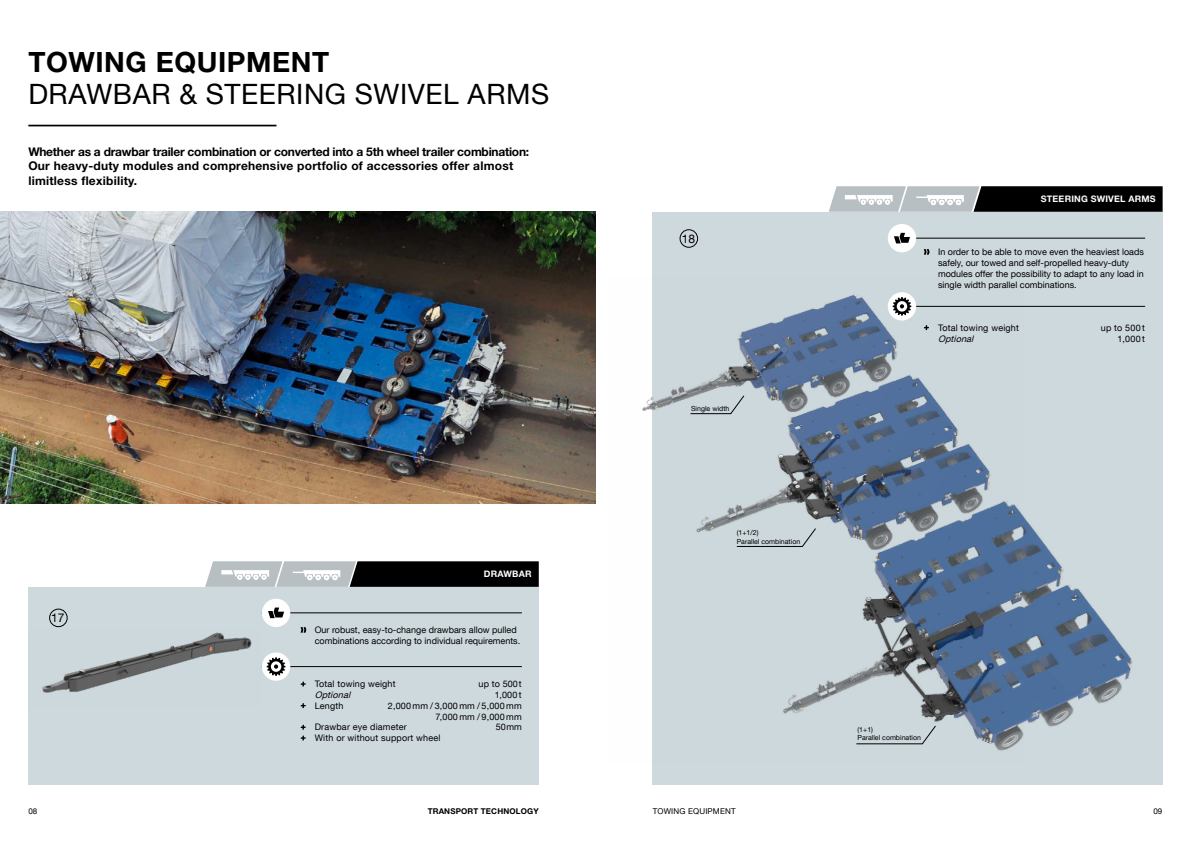
<style>
.page{position:relative;width:1191px;height:842px;background:#fff}
.page>*{position:absolute;margin:0;border:0;box-sizing:border-box;transform-origin:0 0}
.t1{font:28px "Helvetica Neue LT Com";letter-spacing:.02em;color:#000}
.t2{font:700 28px "Helvetica Neue LT Com";letter-spacing:.02em;color:#000}
.t3{font:700 12px/14.4px "Helvetica Neue LT Com";letter-spacing:.02em;color:#000}
.t4{font:12px "Helvetica Neue LT Com";color:#000}
.t5{font:9px/10.8px "Helvetica Neue LT Com";color:#000}
.t6{font:9px "Helvetica Neue LT Com";letter-spacing:.02em;color:#000}
.t7{font:700 9px "Helvetica Neue LT Com";letter-spacing:.02em;color:#fff}
.t8{font:italic 9px "Helvetica Neue LT Com";color:#000}
.t9{font:8px "Helvetica Neue LT Com";letter-spacing:.02em;color:#000}
.t10{font:700 8px "Helvetica Neue LT Com";letter-spacing:.02em;color:#000}
.t11{font:7px/8.4px "Helvetica Neue LT Com";color:#000}
</style>
<div class="page">
<img style="left:0;top:212px;width:595px;height:292px">
<div style="left:270px;top:587px;width:269px;height:197px;background:#ced9de"></div>
<svg style="left:300px;top:627px;width:6px;height:6px"></svg>
<div style="left:28px;top:587px;width:248px;height:197px;background:#ced9de"></div>
<hr style="left:262px;top:666px;width:259px;height:1px;background:#000">
<hr style="left:262px;top:612px;width:259px;height:1px;background:#000">
<svg style="left:300px;top:681px;width:6px;height:6px"></svg>
<svg style="left:300px;top:703px;width:6px;height:5px"></svg>
<svg style="left:300px;top:725px;width:6px;height:16px"></svg>
<div style="left:262px;top:599px;width:28px;height:28px;background:#fff;border-radius:50%"></div>
<svg style="left:268px;top:607px;width:16px;height:11px"></svg>
<div style="left:262px;top:652px;width:28px;height:29px;background:#fff;border-radius:50%"></div>
<svg style="left:267px;top:657px;width:18px;height:19px"></svg>
<hr style="left:28px;top:125px;width:248px;height:1px;background:#000">
<div style="left:49px;top:609px;width:19px;height:18px;border:1px solid #000;border-radius:50%"></div>
<div style="left:885px;top:212px;width:277px;height:572px;background:#ced9de"></div>
<div style="left:652px;top:212px;width:250px;height:572px;background:#ced9de"></div>
<img style="left:642px;top:277px;width:521px;height:486px">
<img style="left:42px;top:632px;width:220px;height:61px">
<svg style="left:205px;top:561px;width:334px;height:26px;background:#5b5e5f"></svg>
<svg style="left:923px;top:249px;width:6px;height:6px"></svg>
<hr style="left:902px;top:306px;width:242px;height:1px;background:#000">
<hr style="left:902px;top:238px;width:242px;height:1px;background:#000">
<svg style="left:923px;top:325px;width:6px;height:5px"></svg>
<div style="left:887px;top:224px;width:29px;height:28px;background:#fff;border-radius:50%"></div>
<svg style="left:894px;top:233px;width:16px;height:10px"></svg>
<div style="left:887px;top:292px;width:29px;height:28px;background:#fff;border-radius:50%"></div>
<svg style="left:892px;top:297px;width:19px;height:19px"></svg>
<svg style="left:690px;top:395px;width:55px;height:19px"></svg>
<svg style="left:736px;top:528px;width:80px;height:19px"></svg>
<svg style="left:855px;top:725px;width:81px;height:19px"></svg>
<svg style="left:829px;top:186px;width:333px;height:26px;background:#5b5d5e"></svg>
<div style="left:679px;top:229px;width:19px;height:19px;border:1px solid #000;border-radius:50%"></div>
<h1 class="t2" style="left:28px;top:44px;width:302px">TOWING EQUIPMENT</h1>
<h1 class="t1" style="left:28px;top:77px;width:522px">DRAWBAR &amp; STEERING SWIVEL ARMS</h1>
<h2 class="t3" style="left:28px;top:144px;width:502px">Whether as a drawbar trailer combination or converted into a 5th wheel trailer combination:<br>Our heavy-duty modules and comprehensive portfolio of accessories offer almost limitless flexibility.</h2>
<h2 class="t4" style="left:51px;top:610px;width:15px">17</h2>
<p class="t7" style="left:484px;top:568px;width:49px">DRAWBAR</p>
<p class="t5" style="left:315px;top:624px;width:207px">Our robust, easy-to-change drawbars allow pulled combinations according to individual requirements.</p>
<p class="t6" style="left:315px;top:678px;width:82px">Total towing weight</p>
<p class="t5" style="left:478px;top:678px;width:45px">up to 500t</p>
<p class="t8" style="left:315px;top:689px;width:40px">Optional</p>
<p class="t5" style="left:495px;top:689px;width:28px">1,000 t</p>
<p class="t5" style="left:315px;top:700px;width:30px">Length</p>
<p class="t6" style="left:388px;top:700px;width:135px">2,000 mm / 3,000 mm / 5,000 mm</p>
<p class="t6" style="left:435px;top:711px;width:88px">7,000 mm / 9,000 mm</p>
<p class="t6" style="left:315px;top:722px;width:94px">Drawbar eye diameter</p>
<p class="t5" style="left:496px;top:722px;width:27px">50mm</p>
<p class="t6" style="left:315px;top:732px;width:127px">With or without support wheel</p>
<h2 class="t4" style="left:681px;top:231px;width:15px">18</h2>
<p class="t11" style="left:691px;top:404px;width:40px">Single width</p>
<p class="t11" style="left:736px;top:528px;width:65px">(1+1/2)<br>Parallel combination</p>
<p class="t7" style="left:1041px;top:193px;width:116px">STEERING SWIVEL ARMS</p>
<p class="t5" style="left:938px;top:246px;width:207px">In order to be able to move even the heaviest loads safely, our towed and self-propelled heavy-duty modules offer the possibility to adapt to any load in single width parallel combinations.</p>
<p class="t6" style="left:938px;top:322px;width:82px">Total towing weight</p>
<p class="t5" style="left:1100px;top:322px;width:46px">up to 500 t</p>
<p class="t8" style="left:938px;top:333px;width:40px">Optional</p>
<p class="t5" style="left:1117px;top:333px;width:29px">1,000 t</p>
<p class="t11" style="left:857px;top:725px;width:65px">(1+1)<br>Parallel combination</p>
<p class="t9" style="left:28px;top:806px;width:10px">08</p>
<p class="t10" style="left:428px;top:806px;width:113px">TRANSPORT TECHNOLOGY</p>
<p class="t9" style="left:653px;top:806px;width:84px">TOWING EQUIPMENT</p>
<p class="t9" style="left:1153px;top:806px;width:10px">09</p>
</div>
